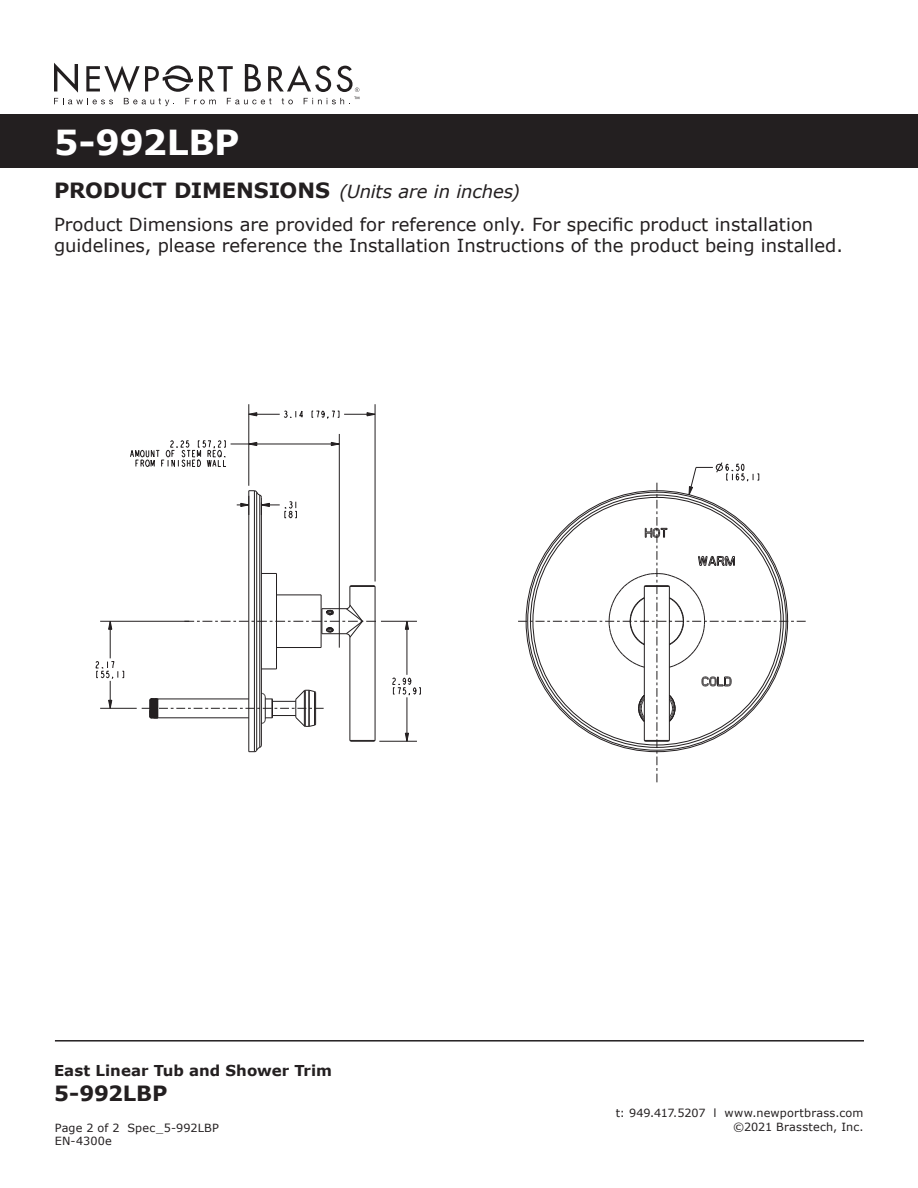
<style>
.page{position:relative;width:918px;height:1188px;background:#fff}
.page>*{position:absolute;margin:0;border:0;box-sizing:border-box;transform-origin:0 0}
.t1{font:700 34.5px "Verdana";letter-spacing:-.01em;color:#fff}
.t2{font:700 21px "Verdana";letter-spacing:-.005em;color:#231f20}
.t3{font:18px/21.6px "Verdana";color:#231f20}
.t4{font:italic 18px "Verdana";letter-spacing:-.01em;color:#231f20}
.t5{font:700 15px "Verdana";letter-spacing:.005em;color:#231f20}
.t6{font:11.25px/13.5px "Verdana";letter-spacing:.015em;color:#231f20;text-align:right}
.s1{font-weight:700;font-style:normal;font-size:21px}
</style>
<div class="page">
<div style="left:0;top:114px;width:918px;height:54px;background:#231f20"></div>
<svg style="left:54px;top:63px;width:305px;height:43px"></svg>
<hr style="left:55px;top:1040px;width:809px;height:2px;background:#231f20">
<svg style="left:108px;top:622px;width:4px;height:8px"></svg>
<svg style="left:130px;top:440px;width:96px;height:27px"></svg>
<svg style="left:331px;top:442px;width:8px;height:4px"></svg>
<svg style="left:248px;top:442px;width:9px;height:4px"></svg>
<svg style="left:392px;top:677px;width:29px;height:19px"></svg>
<svg style="left:405px;top:622px;width:4px;height:8px"></svg>
<svg style="left:405px;top:733px;width:4px;height:8px"></svg>
<svg style="left:284px;top:410px;width:19px;height:8px"></svg>
<svg style="left:312px;top:410px;width:27px;height:9px"></svg>
<svg style="left:367px;top:412px;width:8px;height:4px"></svg>
<svg style="left:248px;top:412px;width:9px;height:4px"></svg>
<hr style="left:254px;top:491px;width:1px;height:261px;background:#231f20">
<hr style="left:256px;top:492px;width:1px;height:258px;background:#231f20">
<hr style="left:260px;top:495px;width:1px;height:252px;background:#231f20">
<hr style="left:379px;top:741px;width:38px;height:1px;background:#231f20">
<hr style="left:110px;top:621px;width:1px;height:37px;background:#231f20">
<svg style="left:95px;top:661px;width:29px;height:47px"></svg>
<hr style="left:100px;top:708px;width:37px;height:1px;background:#231f20">
<hr style="left:100px;top:621px;width:89px;height:1px;background:#231f20">
<hr style="left:381px;top:621px;width:36px;height:1px;background:#231f20">
<hr style="left:249px;top:404px;width:1px;height:82px;background:#231f20">
<hr style="left:339px;top:434px;width:1px;height:214px;background:#231f20">
<hr style="left:375px;top:404px;width:1px;height:178px;background:#231f20">
<hr style="left:231px;top:444px;width:108px;height:1px;background:#231f20">
<hr style="left:407px;top:621px;width:1px;height:54px;background:#231f20">
<hr style="left:407px;top:697px;width:1px;height:44px;background:#231f20">
<hr style="left:344px;top:414px;width:31px;height:1px;background:#231f20">
<hr style="left:249px;top:414px;width:31px;height:1px;background:#231f20">
<svg style="left:262px;top:669px;width:15px;height:1px"></svg>
<hr style="left:277px;top:647px;width:44px;height:1px;background:#231f20">
<hr style="left:248px;top:491px;width:1px;height:261px;background:#231f20">
<hr style="left:261px;top:497px;width:1px;height:248px;background:#231f20">
<svg style="left:262px;top:573px;width:14px;height:1px"></svg>
<hr style="left:276px;top:573px;width:1px;height:96px;background:#231f20">
<hr style="left:321px;top:595px;width:1px;height:53px;background:#231f20">
<svg style="left:249px;top:744px;width:13px;height:8px"></svg>
<hr style="left:349px;top:637px;width:1px;height:103px;background:#231f20">
<svg style="left:237px;top:490px;width:60px;height:29px"></svg>
<svg style="left:184px;top:585px;width:192px;height:53px"></svg>
<hr style="left:375px;top:586px;width:1px;height:154px;background:#231f20">
<svg style="left:349px;top:739px;width:27px;height:3px"></svg>
<svg style="left:142px;top:689px;width:182px;height:38px"></svg>
<svg style="left:518px;top:462px;width:288px;height:320px"></svg>
<h1 class="t1" style="left:54px;top:120px;width:187px">5-992LBP</h1>
<p class="t4" style="left:54px;top:180px;width:467px"><span class="s1">PRODUCT DIMENSIONS</span> (Units are in inches)</p>
<p class="t3" style="left:54px;top:214px;width:790px">Product Dimensions are provided for reference only. For specific product installation guidelines, please reference the Installation Instructions of the product being installed.</p>
<p class="t5" style="left:54px;top:1061px;width:280px">East Linear Tub and Shower Trim</p>
<p class="t2" style="left:54px;top:1079px;width:115px">5-992LBP</p>
<p class="t6" style="left:55px;top:1121px;width:166px;text-align:left">Page 2 of 2 Spec_5-992LBP<br>EN-4300e</p>
<p class="t6" style="left:616px;top:1107px;width:249px">t: 949.417.5207 l www.newportbrass.com ©2021 Brasstech, Inc.</p>
</div>
